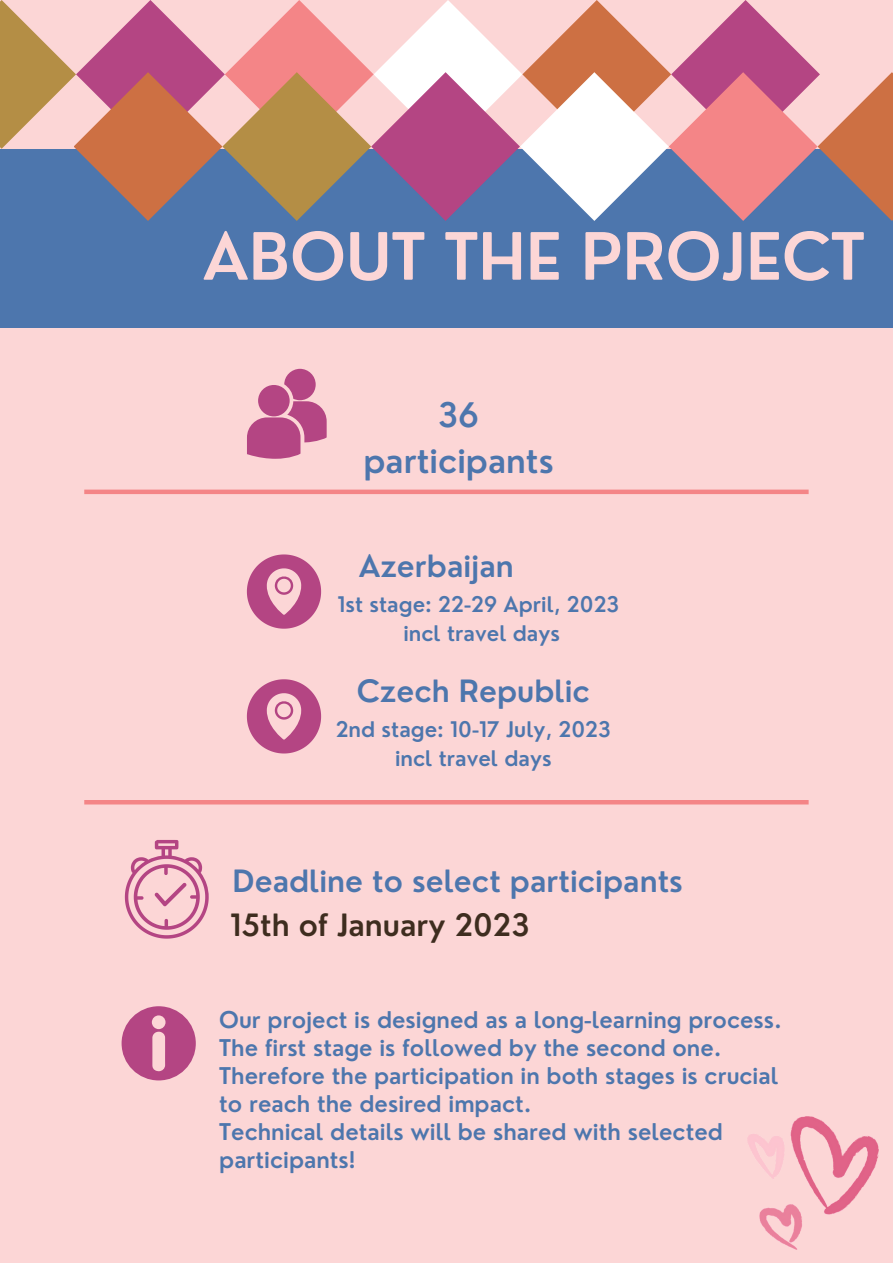
<style>
.page{position:relative;width:893px;height:1264px;background:#fff}
.page>*{position:absolute;margin:0;border:0;box-sizing:border-box;transform-origin:0 0}
.t1{font:600 63.45px "Nourd";color:#fcd6d6}
.t2{font:600 33px/46px "Nourd";color:#4d76ad;text-align:center}
.t3{font:600 30px "Nourd";color:#4d76ad}
.t4{font:600 30px "Nourd";color:#3e2d1f}
.t5{font:600 22.5px/28px "Nourd";color:#4d76ad}
.t6{font:600 21px/29.2px "Nourd";color:#4d76ad;text-align:center}
</style>
<div class="page">
<div style="left:0;top:0;width:892px;height:1262px;background:#fcd6d6"></div>
<svg style="left:0;top:0;width:74px;height:149px;fill:#b48e45"></svg>
<div style="left:0;top:149px;width:892px;height:178px;background:#4d76ad"></div>
<svg style="left:74px;top:0;width:744px;height:221px"></svg>
<svg style="left:817px;top:72px;width:75px;height:149px"></svg>
<svg style="left:247px;top:554px;width:74px;height:74px"></svg>
<svg style="left:247px;top:369px;width:79px;height:90px"></svg>
<svg style="left:247px;top:679px;width:74px;height:74px"></svg>
<svg style="left:125px;top:840px;width:84px;height:98px"></svg>
<svg style="left:122px;top:1006px;width:74px;height:74px"></svg>
<img style="left:747px;top:1116px;width:131px;height:132px">
<div style="left:84px;top:489px;width:724px;height:5px;background:#f48587"></div>
<hr style="left:84px;top:800px;width:724px;height:4px;background:#f48587">
<h1 class="t1" style="left:203px;top:216px;width:663px">ABOUT THE PROJECT</h1>
<h2 class="t2" style="left:363px;top:391px;width:192px">36 participants</h2>
<h3 class="t3" style="left:358px;top:546px;width:156px">Azerbaijan</h3>
<p class="t6" style="left:337px;top:589px;width:283px">1st stage: 22-29 April, 2023 incl travel days</p>
<h3 class="t3" style="left:356px;top:671px;width:235px">Czech Republic</h3>
<p class="t6" style="left:335px;top:714px;width:277px">2nd stage: 10-17 July, 2023 incl travel days</p>
<h3 class="t3" style="left:232px;top:862px;width:452px">Deadline to select participants</h3>
<h3 class="t4" style="left:230px;top:905px;width:301px">15th of January 2023</h3>
<p class="t5" style="left:219px;top:1005px;width:564px">Our project is designed as a long-learning process.<br>The first stage is followed by the second one.<br>Therefore the participation in both stages is crucial to reach the desired impact.<br>Technical details will be shared with selected participants!</p>
</div>
